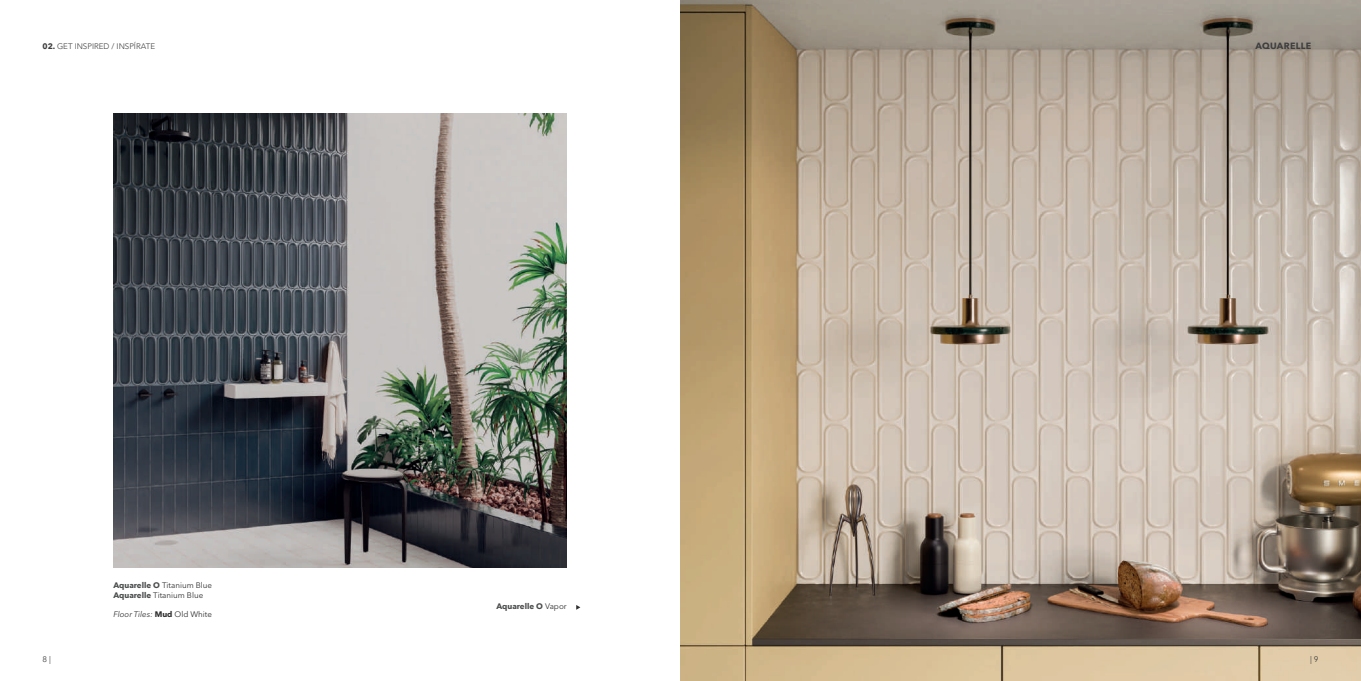
<style>
.page{position:relative;width:1361px;height:681px;background:#fff}
.page>*{position:absolute;margin:0;border:0;box-sizing:border-box;transform-origin:0 0}
.t1{font:700 9px "Avenir Next LT Pro";letter-spacing:.035em;color:#3e3e3f}
.t2{font:8px/9.6px "Avenir Next LT Pro";color:#312f30}
.t3{font:300 8px "Avenir LT Std";color:#3e3e3f}
.t4{font:italic 8px "Avenir Next LT Pro";color:#312f30}
.t5{font:700 8px "Avenir Next LT Pro";color:#4a4b4c}
.t6{font:8px "Avenir Next LT Pro";color:#3e3e3f}
.s1{font-family:"Avenir Next LT Pro";font-weight:700}
.s2{font-weight:700;color:#4a4b4c}
.s3{font-weight:700;font-style:normal}
.s4{font-style:normal}
.s5{font-weight:400;color:#312f30}
</style>
<div class="page">
<img style="left:680px;top:0;width:681px;height:680px">
<svg style="left:576px;top:605px;width:4px;height:4px"></svg>
<img style="left:113px;top:113px;width:454px;height:454px">
<p class="t3" style="left:43px;top:41px;width:114px"><span class="s1">02.</span> GET INSPIRED / INSPÍRATE</p>
<p class="t2" style="left:113px;top:580px;width:100px"><span class="s2">Aquarelle O</span> Titanium Blue<br><span class="s2">Aquarelle</span> Titanium Blue</p>
<p class="t4" style="left:113px;top:609px;width:100px">Floor Tiles: <span class="s3">Mud</span> <span class="s4">Old White</span></p>
<p class="t5" style="left:496px;top:600px;width:72px">Aquarelle O <span class="s5">Vapor</span></p>
<p class="t1" style="left:1255px;top:41px;width:57px">AQUARELLE</p>
<p class="t6" style="left:43px;top:654px;width:10px">8 |</p>
<p class="t6" style="left:1310px;top:654px;width:10px">| 9</p>
</div>
